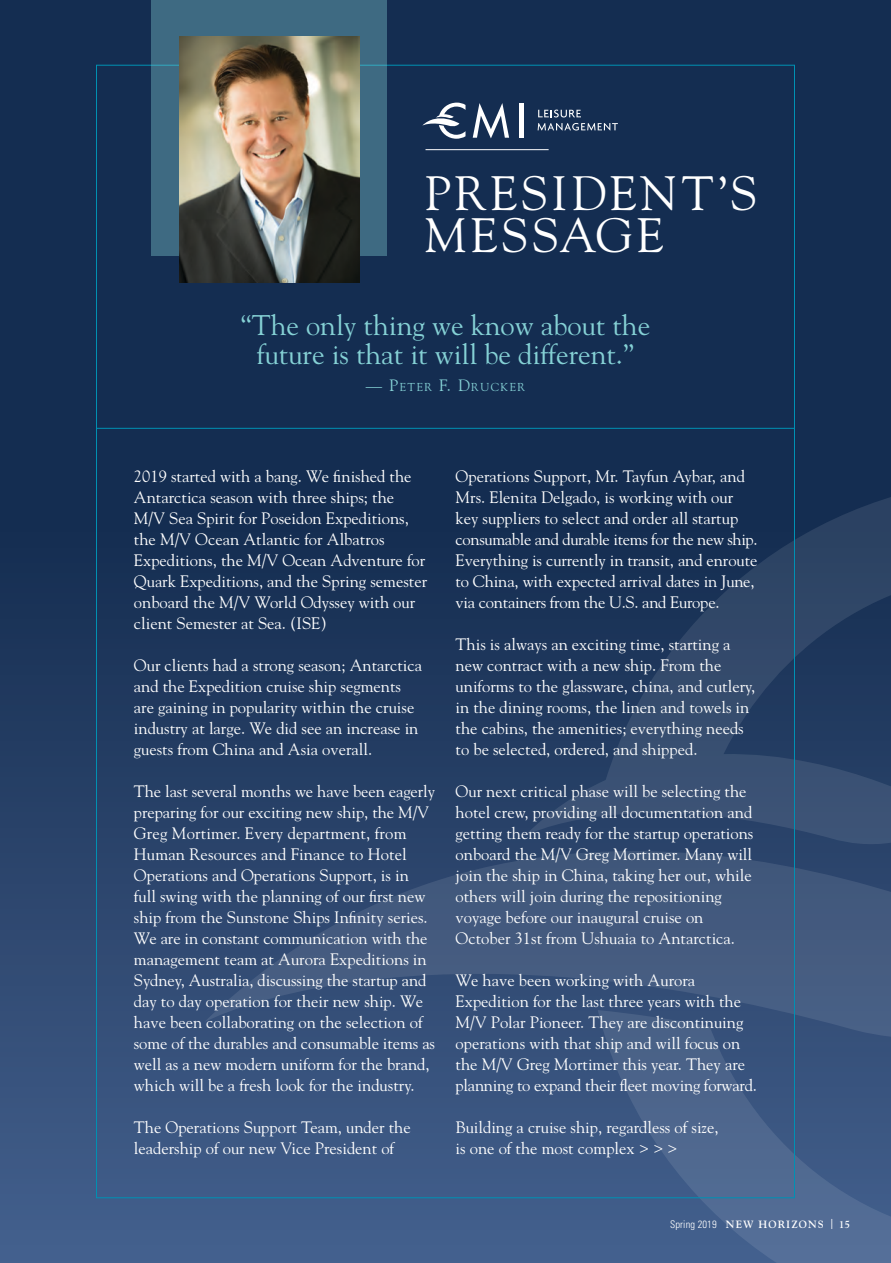
<style>
.page{position:relative;width:891px;height:1263px;background:#fff}
.page>*{position:absolute;margin:0;border:0;box-sizing:border-box;transform-origin:0 0}
.t1{font:48px "Goudy";letter-spacing:.08em;color:#fff}
.t2{font:28.35px/28.3px "Goudy";color:#85d1d5;text-align:center}
.t3{font:16.5px/21px "Goudy";color:#fff}
.t4{font:11.4px "Goudy";letter-spacing:.13em;color:#85d1d5}
.t5{font:700 10.5px "Goudy";letter-spacing:.1em;color:#fff}
.s1{font-size:16.35px}
.s2{font-family:"Univers";font-weight:300;font-stretch:condensed}
.s3{font-weight:400;font-size:13.5px}
</style>
<div class="page">
<div style="left:0;top:0;width:891px;height:1262px;background:linear-gradient(to bottom,#082143,#3c5882)"></div>
<svg style="left:524px;top:477px;width:367px;height:785px;background:#304b71"></svg>
<svg style="left:204px;top:668px;width:687px;height:405px;background:#334b71"></svg>
<div style="left:152px;top:0;width:235px;height:255px;background:#3e6a82"></div>
<img style="left:180px;top:37px;width:179px;height:246px">
<hr style="left:426px;top:149px;width:123px;height:1px;background:#fff">
<svg style="left:538px;top:123px;width:80px;height:7px"></svg>
<svg style="left:473px;top:103px;width:36px;height:35px"></svg>
<hr style="left:520px;top:103px;width:4px;height:35px;background:#fff">
<svg style="left:422px;top:103px;width:44px;height:36px"></svg>
<svg style="left:538px;top:110px;width:43px;height:7px"></svg>
<hr style="left:96px;top:428px;width:699px;height:1px;background:#0091b3">
<p class="t1" style="left:424px;top:164px;width:334px">PRESIDENT’S</p>
<p class="t1" style="left:424px;top:205px;width:241px">MESSAGE</p>
<p class="t2" style="left:241px;top:310px;width:411px">“The only thing we know about the future is that it will be different.”</p>
<p class="t4" style="left:366px;top:380px;width:161px"><span class="s1">—</span> <span class="s1">P</span>ETER <span class="s1">F. D</span>RUCKER</p>
<p class="t3" style="left:134px;top:465px;width:295px">2019 started with a bang. We finished the Antarctica season with three ships; the M/V Sea Spirit for Poseidon Expeditions, the M/V Ocean Atlantic for Albatros Expeditions, the M/V Ocean Adventure for Quark Expeditions, and the Spring semester onboard the M/V World Odyssey with our client Semester at Sea. (ISE)</p>
<p class="t3" style="left:134px;top:654px;width:290px">Our clients had a strong season; Antarctica and the Expedition cruise ship segments are gaining in popularity within the cruise industry at large. We did see an increase in guests from China and Asia overall.</p>
<p class="t3" style="left:134px;top:780px;width:303px">The last several months we have been eagerly preparing for our exciting new ship, the M/V Greg Mortimer. Every department, from Human Resources and Finance to Hotel Operations and Operations Support, is in<br>full swing with the planning of our first new ship from the Sunstone Ships Infinity series.<br>We are in constant communication with the management team at Aurora Expeditions in Sydney, Australia, discussing the startup and day to day operation for their new ship. We have been collaborating on the selection of some of the durables and consumable items as well as a new modern uniform for the brand, which will be a fresh look for the industry.</p>
<p class="t3" style="left:134px;top:1116px;width:278px">The Operations Support Team, under the leadership of our new Vice President of</p>
<p class="t3" style="left:456px;top:465px;width:303px">Operations Support, Mr. Tayfun Aybar, and Mrs. Elenita Delgado, is working with our key suppliers to select and order all startup consumable and durable items for the new ship.<br>Everything is currently in transit, and enroute to China, with expected arrival dates in June, via containers from the U.S. and Europe.</p>
<p class="t3" style="left:456px;top:633px;width:301px">This is always an exciting time, starting a new contract with a new ship. From the uniforms to the glassware, china, and cutlery, in the dining rooms, the linen and towels in the cabins, the amenities; everything needs to be selected, ordered, and shipped.</p>
<p class="t3" style="left:456px;top:780px;width:299px">Our next critical phase will be selecting the hotel crew, providing all documentation and getting them ready for the startup operations onboard the M/V Greg Mortimer. Many will join the ship in China, taking her out, while others will join during the repositioning voyage before our inaugural cruise on October 31st from Ushuaia to Antarctica.</p>
<p class="t3" style="left:456px;top:969px;width:303px">We have been working with Aurora Expedition for the last three years with the M/V Polar Pioneer. They are discontinuing operations with that ship and will focus on the M/V Greg Mortimer this year. They are planning to expand their fleet moving forward.</p>
<p class="t3" style="left:456px;top:1116px;width:265px">Building a cruise ship, regardless of size, is one of the most complex &gt; &gt; &gt;</p>
<p class="t5" style="left:670px;top:1217px;width:182px"><span class="s2">Spring 2019</span> NEW HORIZONS <span class="s3">|</span> 15</p>
</div>
